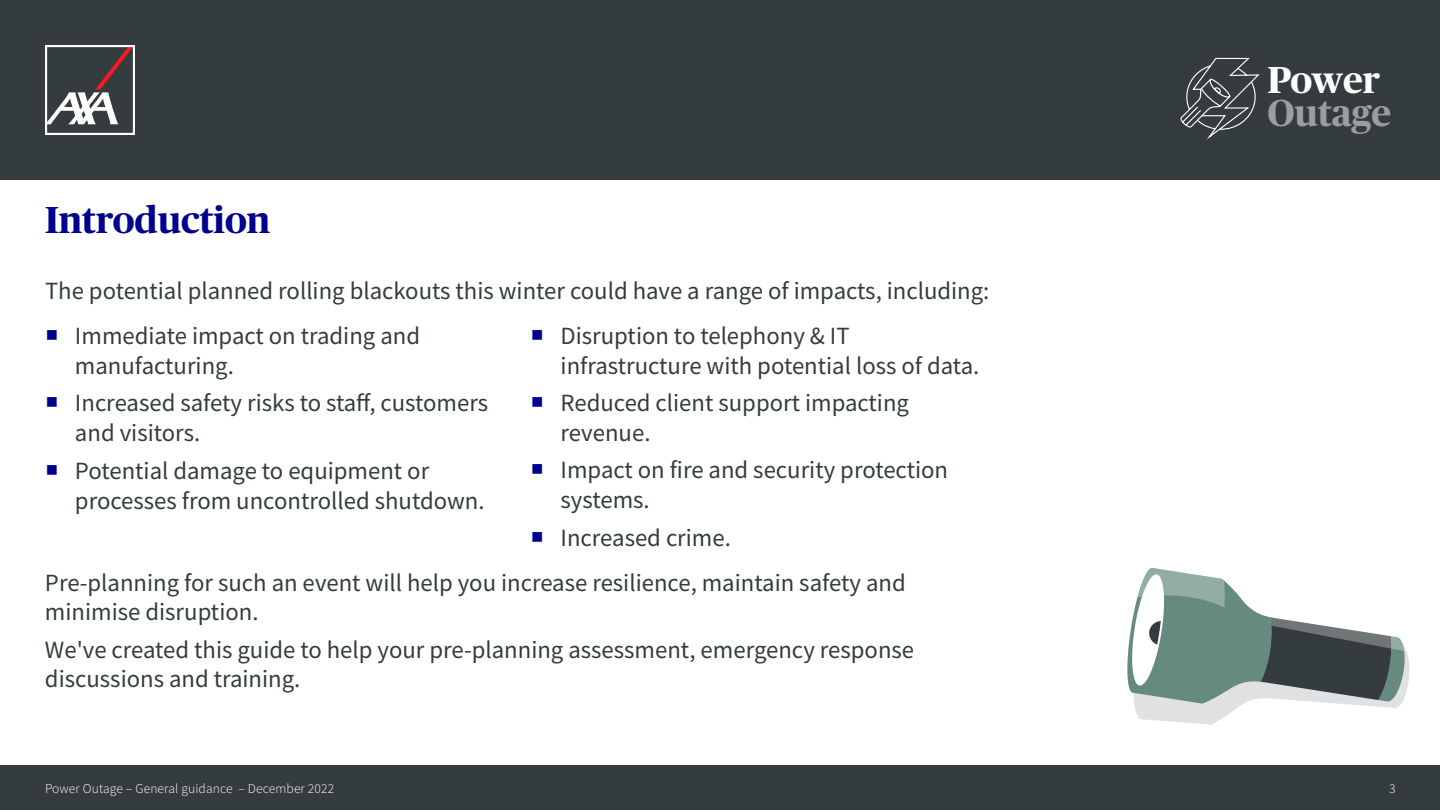
<style>
.page{position:relative;width:1440px;height:810px;background:#fff}
.page>*{position:absolute;margin:0;border:0;box-sizing:border-box;transform-origin:0 0}
.t1{font:700 37.5px "Publico Headline";color:#00008f}
.t2{font:700 37.5px "Publico Headline";color:#9a9e9e}
.t3{font:700 37.5px "Publico Headline";letter-spacing:-.01em;color:#fff}
.t4{font:24.75px/30px "Source Sans Pro";color:#343c3d}
.t5{font:300 13.5px "Source Sans Pro";letter-spacing:.01em;color:#fff}
.s1{color:#00008f}
</style>
<div class="page">
<div style="left:0;top:0;width:1440px;height:180px;background:#343c3d"></div>
<div style="left:0;top:765px;width:1440px;height:45px;background:#343c3d"></div>
<svg style="left:1180px;top:57px;width:80px;height:83px"></svg>
<svg style="left:1127px;top:568px;width:282px;height:157px"></svg>
<svg style="left:45px;top:45px;width:90px;height:90px"></svg>
<h1 class="t1" style="left:45px;top:192px;width:227px">Introduction</h1>
<p class="t4" style="left:45px;top:275px;width:946px">The potential planned rolling blackouts this winter could have a range of impacts, including:</p>
<p class="t4" style="left:75px;top:320px;width:347px;text-indent:-30px"><span class="s1">○</span> Immediate impact on trading and manufacturing.</p>
<p class="t4" style="left:75px;top:388px;width:415px;text-indent:-30px"><span class="s1">○</span> Increased safety risks to staff, customers and visitors.</p>
<p class="t4" style="left:75px;top:455px;width:408px;text-indent:-30px"><span class="s1">○</span> Potential damage to equipment or processes from uncontrolled shutdown.</p>
<p class="t4" style="left:561px;top:320px;width:417px;text-indent:-30px"><span class="s1">○</span> Disruption to telephony &amp; IT infrastructure with potential loss of data.</p>
<p class="t4" style="left:561px;top:388px;width:350px;text-indent:-30px"><span class="s1">○</span> Reduced client support impacting revenue.</p>
<p class="t4" style="left:561px;top:455px;width:389px;text-indent:-30px"><span class="s1">○</span> Impact on fire and security protection systems.</p>
<p class="t4" style="left:45px;top:515px;width:862px;line-height:44.7px;text-indent:486px"><span class="s1">○</span> Increased crime.<br>Pre-planning for such an event will help you increase resilience, maintain safety and</p>
<p class="t4" style="left:45px;top:593px;width:871px;line-height:37.2px">minimise disruption.<br>We've created this guide to help your pre-planning assessment, emergency response</p>
<p class="t4" style="left:45px;top:664px;width:254px">discussions and training.</p>
<h1 class="t3" style="left:1267px;top:53px;width:114px">Power</h1>
<h1 class="t2" style="left:1267px;top:86px;width:126px">Outage</h1>
<p class="t5" style="left:45px;top:780px;width:291px">Power Outage – General guidance – December 2022</p>
<p class="t5" style="left:1389px;top:780px;width:8px">3</p>
</div>
